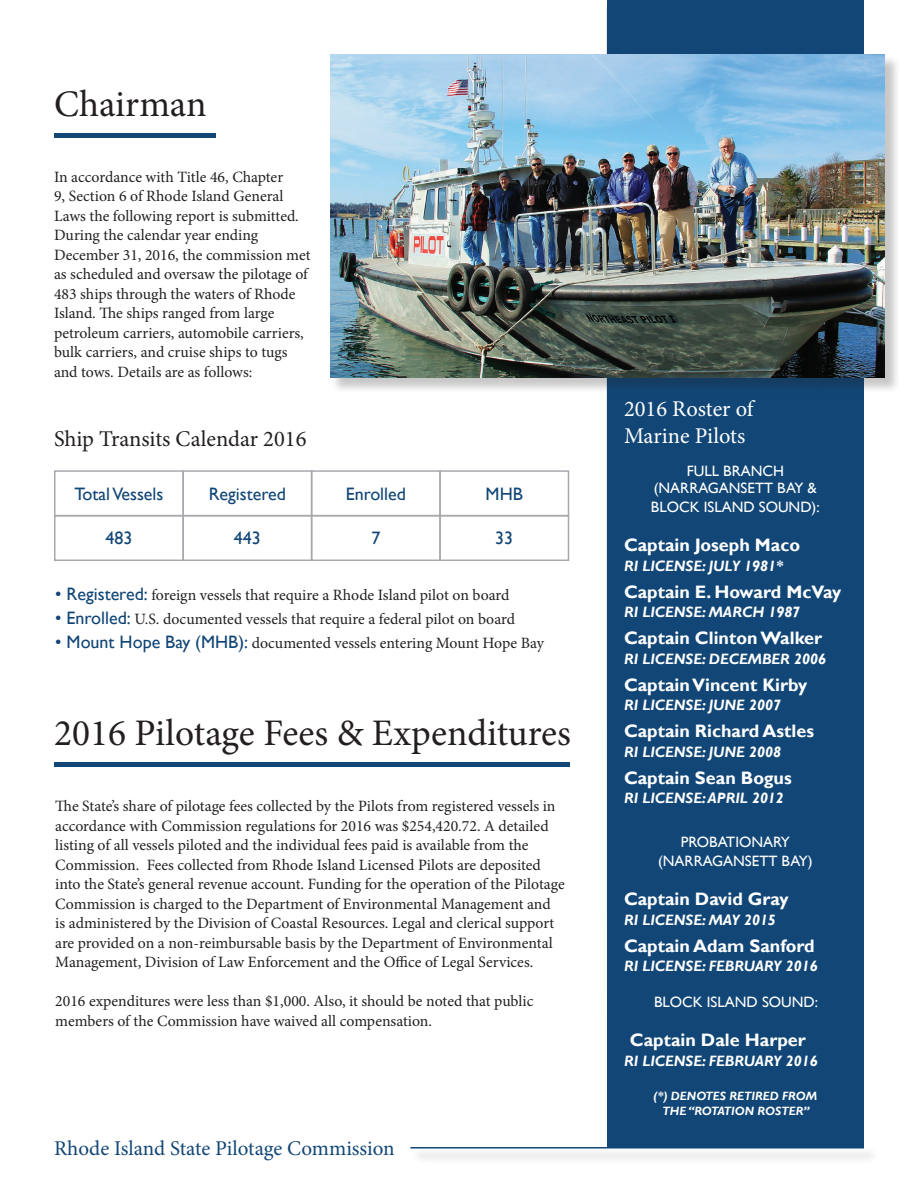
<style>
.page{position:relative;width:918px;height:1188px;background:#fff}
.page>*{position:absolute;margin:0;border:0;box-sizing:border-box;transform-origin:0 0}
.t1{font:37.5px "Minion Pro";color:#231f20}
.t2{font:22.5px "Minion Pro";color:#fff}
.t3{font:22.5px "Minion Pro";color:#231f20}
.t4{font:21px "Minion Pro";letter-spacing:-.005em;color:#114676}
.t5{font:700 18px "Gill Sans";color:#fff}
.t6{font:18px "Gill Sans";color:#114676}
.t7{font:15.75px/19.5px "Minion Pro";color:#231f20}
.t8{font:italic 700 15px "Gill Sans";color:#fff}
.t9{font:15px/16.5px "Gill Sans";color:#fff;text-align:center}
.t10{font:italic 700 12px/15px "Gill Sans";color:#fff;text-align:center}
.s1{font-family:"Gill Sans";font-size:18px;color:#114676}
</style>
<div class="page">
<div style="left:411px;top:1147px;width:468px;height:18px;background:#f6f6f6"></div>
<hr style="left:410px;top:1147px;width:454px;height:2px;background:#114676">
<div style="left:607px;top:0;width:257px;height:1147px;background:#114676"></div>
<div style="left:54px;top:133px;width:162px;height:5px;background:#114676"></div>
<div style="left:54px;top:762px;width:515px;height:5px;background:#114676"></div>
<div style="left:54px;top:470px;width:130px;height:46px;border:2px solid #a8a9ad"></div>
<div style="left:54px;top:515px;width:130px;height:46px;border:2px solid #a8a9ad"></div>
<div style="left:182px;top:470px;width:130px;height:46px;border:2px solid #a8a9ad"></div>
<div style="left:182px;top:515px;width:130px;height:46px;border:2px solid #a8a9ad"></div>
<div style="left:311px;top:470px;width:130px;height:46px;border:2px solid #a8a9ad"></div>
<div style="left:311px;top:515px;width:130px;height:46px;border:2px solid #a8a9ad"></div>
<div style="left:439px;top:470px;width:130px;height:46px;border:2px solid #a8a9ad"></div>
<div style="left:439px;top:515px;width:130px;height:46px;border:2px solid #a8a9ad"></div>
<div style="left:331px;top:55px;width:569px;height:339px;background:#231f20;opacity:.25"></div>
<img style="left:331px;top:55px;width:554px;height:323px">
<h1 class="t1" style="left:54px;top:79px;width:154px">Chairman</h1>
<p class="t7" style="left:54px;top:167px;width:258px">In accordance with Title 46, Chapter<br>9, Section 6 of Rhode Island General Laws the following report is submitted.<br>During the calendar year ending December 31, 2016, the commission met as scheduled and oversaw the pilotage of 483 ships through the waters of Rhode Island. The ships ranged from large petroleum carriers, automobile carriers, bulk carriers, and cruise ships to tugs and tows. Details are as follows:</p>
<h2 class="t2" style="left:624px;top:394px;width:131px">2016 Roster of</h2>
<h2 class="t3" style="left:54px;top:424px;width:254px">Ship Transits Calendar 2016</h2>
<h2 class="t2" style="left:624px;top:421px;width:123px">Marine Pilots</h2>
<p class="t6" style="left:74px;top:483px;width:91px">Total Vessels</p>
<p class="t6" style="left:105px;top:528px;width:28px">483</p>
<p class="t9" style="left:654px;top:463px;width:165px">FULL BRANCH (NARRAGANSETT BAY &amp;</p>
<p class="t9" style="left:651px;top:499px;width:170px">BLOCK ISLAND SOUND):</p>
<p class="t5" style="left:624px;top:534px;width:178px">Captain Joseph Maco</p>
<p class="t8" style="left:624px;top:557px;width:161px">RI LICENSE: JULY 1981*</p>
<p class="t5" style="left:624px;top:581px;width:219px">Captain E. Howard McVay</p>
<p class="t8" style="left:624px;top:603px;width:178px">RI LICENSE: MARCH 1987</p>
<p class="t5" style="left:624px;top:627px;width:200px">Captain Clinton Walker</p>
<p class="t8" style="left:624px;top:650px;width:204px">RI LICENSE: DECEMBER 2006</p>
<p class="t5" style="left:624px;top:674px;width:185px">Captain Vincent Kirby</p>
<p class="t8" style="left:624px;top:696px;width:159px">RI LICENSE: JUNE 2007</p>
<p class="t5" style="left:624px;top:720px;width:192px">Captain Richard Astles</p>
<p class="t8" style="left:624px;top:743px;width:159px">RI LICENSE: JUNE 2008</p>
<p class="t5" style="left:624px;top:767px;width:169px">Captain Sean Bogus</p>
<p class="t8" style="left:624px;top:789px;width:161px">RI LICENSE: APRIL 2012</p>
<p class="t9" style="left:658px;top:832px;width:156px;line-height:19.5px">PROBATIONARY (NARRAGANSETT BAY)</p>
<p class="t5" style="left:624px;top:888px;width:166px">Captain David Gray</p>
<p class="t8" style="left:624px;top:911px;width:153px">RI LICENSE: MAY 2015</p>
<p class="t5" style="left:624px;top:935px;width:192px">Captain Adam Sanford</p>
<p class="t8" style="left:624px;top:957px;width:195px">RI LICENSE: FEBRUARY 2016</p>
<p class="t9" style="left:654px;top:994px;width:165px">BLOCK ISLAND SOUND:</p>
<p class="t5" style="left:630px;top:1029px;width:177px">Captain Dale Harper</p>
<p class="t8" style="left:624px;top:1052px;width:195px">RI LICENSE: FEBRUARY 2016</p>
<p class="t10" style="left:654px;top:1089px;width:165px">(*) DENOTES RETIRED FROM<br>THE “ROTATION ROSTER”</p>
<p class="t6" style="left:209px;top:483px;width:79px">Registered</p>
<p class="t6" style="left:234px;top:528px;width:28px">443</p>
<p class="t6" style="left:346px;top:483px;width:62px">Enrolled</p>
<p class="t6" style="left:371px;top:528px;width:10px">7</p>
<p class="t6" style="left:486px;top:483px;width:39px">MHB</p>
<p class="t6" style="left:495px;top:528px;width:19px">33</p>
<p class="t7" style="left:55px;top:585px;width:456px"><span class="s1">• Registered:</span> foreign vessels that require a Rhode Island pilot on board</p>
<p class="t7" style="left:55px;top:609px;width:461px"><span class="s1">• Enrolled:</span> U.S. documented vessels that require a federal pilot on board</p>
<p class="t7" style="left:55px;top:633px;width:490px"><span class="s1">• Mount Hope Bay (MHB):</span> documented vessels entering Mount Hope Bay</p>
<h1 class="t1" style="left:54px;top:708px;width:518px">2016 Pilotage Fees &amp; Expenditures</h1>
<p class="t7" style="left:55px;top:797px;width:511px">The State’s share of pilotage fees collected by the Pilots from registered vessels in accordance with Commission regulations for 2016 was $254,420.72. A detailed listing of all vessels piloted and the individual fees paid is available from the Commission. Fees collected from Rhode Island Licensed Pilots are deposited into the State’s general revenue account. Funding for the operation of the Pilotage Commission is charged to the Department of Environmental Management and<br>is administered by the Division of Coastal Resources. Legal and clerical support are provided on a non-reimbursable basis by the Department of Environmental Management, Division of Law Enforcement and the Office of Legal Services.</p>
<p class="t7" style="left:55px;top:992px;width:480px">2016 expenditures were less than $1,000. Also, it should be noted that public members of the Commission have waived all compensation.</p>
<h3 class="t4" style="left:54px;top:1135px;width:342px">Rhode Island State Pilotage Commission</h3>
</div>
